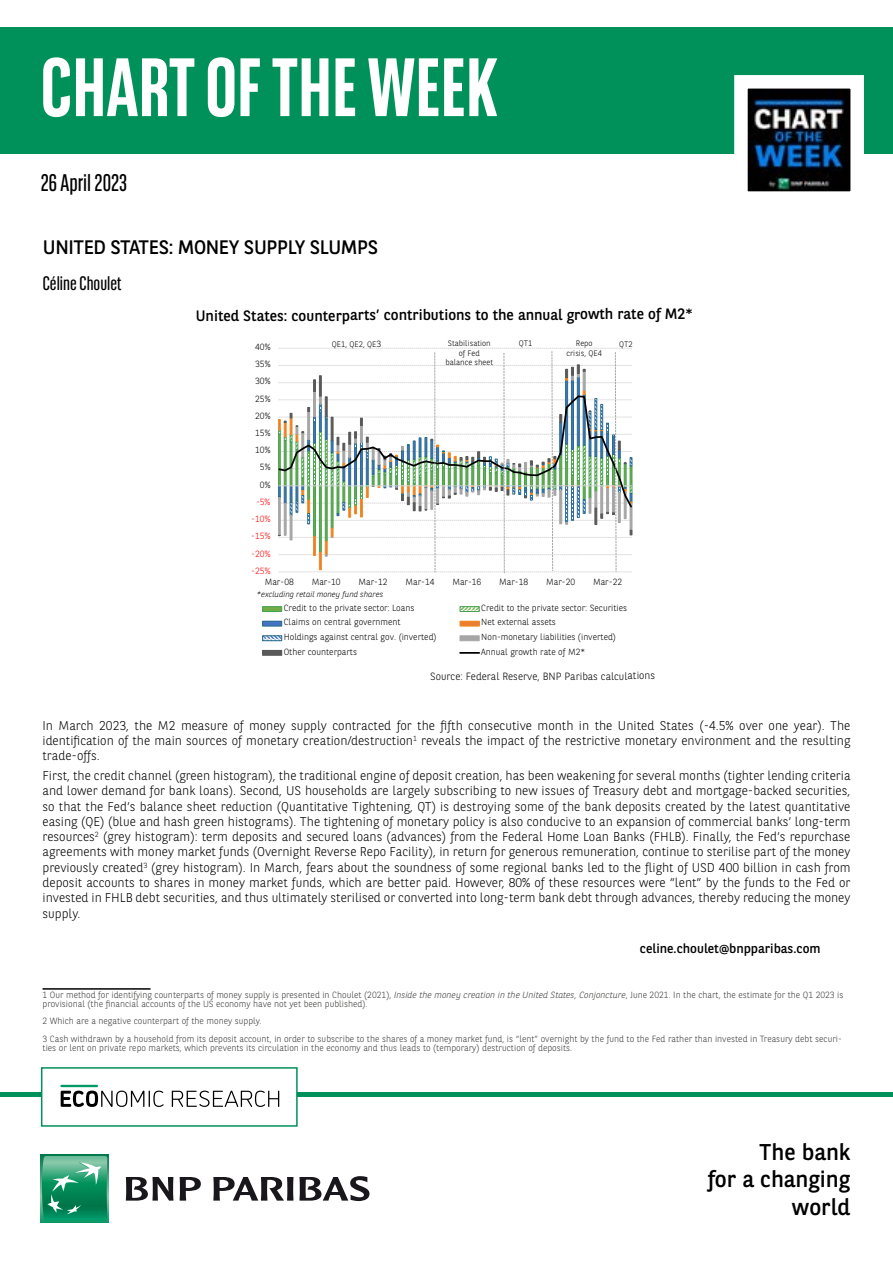
<style>
.page{position:relative;width:893px;height:1263px;background:#fff}
.page>*{position:absolute;margin:0;border:0;box-sizing:border-box;transform-origin:0 0}
.t1{font:700 82.5px "BNPP Sans Condensed";color:#fff}
.t2{font:24px "BNPP Sans Condensed";color:#000}
.t3{font:22.8px/27.3px "BNPP Sans";color:#000;text-align:right}
.t4{font:19.5px "BNPP Sans";letter-spacing:-.02em;color:#000}
.t5{font:19.5px "BNPP Sans Condensed";color:#000}
.t6{font:15px "BNPP Sans";letter-spacing:-.005em;color:#000}
.t7{font:13.05px "BNPP Sans";color:#000}
.t8{font:300 12.75px/15.3px "BNPP Sans";color:#000;text-align:justify}
.t9{font:300 10.5px "BNPP Sans";letter-spacing:-.005em;color:#000}
.t10{font:300 9px/9px "BNPP Sans";color:#3c3c3b}
.t11{font:300 9px "BNPP Sans";color:#000}
.t12{font:300 9px "BNPP Sans";letter-spacing:.005em;color:#f00}
.t13{font:300 7.95px/9.6px "BNPP Sans";letter-spacing:.005em;color:#000;text-align:center}
.t14{font:italic 300 7.95px "BNPP Sans";color:#000}
.s1{font-size:9px}
.s2{font-style:italic}
</style>
<div class="page">
<div style="left:1px;top:27px;width:892px;height:127px;background:#00915b"></div>
<hr style="left:0;top:1093px;width:893px;height:4px;background:#00915b">
<svg style="left:41px;top:1155px;width:68px;height:68px"></svg>
<svg style="left:42px;top:1156px;width:65px;height:64px;background:#35a178"></svg>
<svg style="left:126px;top:1177px;width:47px;height:23px"></svg>
<svg style="left:180px;top:1177px;width:21px;height:23px"></svg>
<svg style="left:213px;top:1176px;width:156px;height:25px"></svg>
<svg style="left:734px;top:75px;width:130px;height:117px;background:#606c78"></svg>
<div style="left:41px;top:1067px;width:257px;height:60px;background:#fff;border:2px solid #00915b"></div>
<svg style="left:172px;top:1090px;width:107px;height:17px"></svg>
<svg style="left:60px;top:1085px;width:104px;height:22px"></svg>
<svg style="left:262px;top:606px;width:20px;height:6px"></svg>
<svg style="left:459px;top:606px;width:21px;height:6px"></svg>
<div style="left:263px;top:621px;width:19px;height:5px;background:#4472c4"></div>
<div style="left:262px;top:621px;width:20px;height:6px;border:1px solid #296d8b"></div>
<div style="left:460px;top:621px;width:19px;height:5px;background:#ed7d31"></div>
<div style="left:459px;top:621px;width:21px;height:6px;border:1px solid #f08b21"></div>
<svg style="left:262px;top:635px;width:20px;height:6px"></svg>
<svg style="left:459px;top:635px;width:21px;height:6px"></svg>
<div style="left:263px;top:650px;width:19px;height:5px;background:#595959"></div>
<div style="left:262px;top:650px;width:20px;height:6px;border:1px solid #595959"></div>
<svg style="left:460px;top:652px;width:19px;height:2px"></svg>
<svg style="left:278px;top:348px;width:355px;height:225px"></svg>
<hr style="left:43px;top:988px;width:108px;height:2px;background:#000">
<h1 class="t1" style="left:41px;top:39px;width:459px">CHART OF THE WEEK</h1>
<h2 class="t2" style="left:41px;top:168px;width:88px">26 April 2023</h2>
<h3 class="t4" style="left:43px;top:234px;width:337px">UNITED STATES: MONEY SUPPLY SLUMPS</h3>
<h3 class="t5" style="left:43px;top:271px;width:80px">Céline Choulet</h3>
<p class="t6" style="left:196px;top:305px;width:499px">United States: counterparts’ contributions to the annual growth rate of M2*</p>
<p class="t11" style="left:255px;top:341px;width:17px">40%</p>
<p class="t11" style="left:255px;top:358px;width:17px">35%</p>
<p class="t11" style="left:255px;top:375px;width:17px">30%</p>
<p class="t11" style="left:255px;top:392px;width:17px">25%</p>
<p class="t11" style="left:255px;top:410px;width:17px">20%</p>
<p class="t11" style="left:255px;top:427px;width:17px">15%</p>
<p class="t11" style="left:255px;top:444px;width:17px">10%</p>
<p class="t11" style="left:260px;top:461px;width:12px">5%</p>
<p class="t11" style="left:260px;top:478px;width:12px">0%</p>
<p class="t12" style="left:256px;top:496px;width:16px">-5%</p>
<p class="t12" style="left:251px;top:513px;width:21px">-10%</p>
<p class="t12" style="left:251px;top:530px;width:21px">-15%</p>
<p class="t12" style="left:251px;top:547px;width:21px">-20%</p>
<p class="t12" style="left:251px;top:564px;width:21px">-25%</p>
<p class="t13" style="left:332px;top:339px;width:51px">QE1, QE2, QE<span class="s1">3</span></p>
<p class="t13" style="left:445px;top:338px;width:49px">Stabilisation of Fed balance sheet</p>
<p class="t13" style="left:519px;top:338px;width:15px">QT1</p>
<p class="t13" style="left:566px;top:338px;width:37px">Repo crisis, QE4</p>
<p class="t13" style="left:619px;top:339px;width:15px">QT2</p>
<p class="t11" style="left:265px;top:575px;width:31px">Mar-08</p>
<p class="t11" style="left:312px;top:575px;width:31px">Mar-10</p>
<p class="t11" style="left:359px;top:575px;width:31px">Mar-12</p>
<p class="t11" style="left:405px;top:575px;width:31px">Mar-14</p>
<p class="t11" style="left:452px;top:575px;width:31px">Mar-16</p>
<p class="t11" style="left:499px;top:575px;width:31px">Mar-18</p>
<p class="t11" style="left:546px;top:575px;width:31px">Mar-20</p>
<p class="t11" style="left:593px;top:575px;width:31px">Mar-22</p>
<p class="t11" style="left:284px;top:602px;width:132px">Credit to the private sector: Loans</p>
<p class="t11" style="left:481px;top:602px;width:147px">Credit to the private sector: Securities</p>
<p class="t11" style="left:284px;top:616px;width:118px">Claims on central government</p>
<p class="t11" style="left:481px;top:616px;width:76px">Net external assets</p>
<p class="t11" style="left:284px;top:631px;width:154px">Holdings against central gov. (inverted)</p>
<p class="t11" style="left:481px;top:631px;width:136px">Non-monetary liabilities (inverted)</p>
<p class="t11" style="left:284px;top:645px;width:75px">Other counterparts</p>
<p class="t11" style="left:481px;top:645px;width:105px">Annual growth rate of M2*</p>
<p class="t14" style="left:257px;top:589px;width:128px">*excluding retail money fund shares</p>
<p class="t9" style="left:430px;top:669px;width:226px">Source: Federal Reserve, BNP Paribas calculations</p>
<p class="t8" style="left:43px;top:717px;width:809px">In March 2023, the M2 measure of money supply contracted for the fifth consecutive month in the United States (-4.5% over one year). The identification of the main sources of monetary creation/destruction<sup>1</sup> reveals the impact of the restrictive monetary environment and the resulting trade-offs.</p>
<p class="t8" style="left:43px;top:767px;width:809px">First, the credit channel (green histogram), the traditional engine of deposit creation, has been weakening for several months (tighter lending criteria and lower demand for bank loans). Second, US households are largely subscribing to new issues of Treasury debt and mortgage-backed securities, so that the Fed’s balance sheet reduction (Quantitative Tightening, QT) is destroying some of the bank deposits created by the latest quantitative easing (QE) (blue and hash green histograms). The tightening of monetary policy is also conducive to an expansion of commercial banks’ long-term resources<sup>2</sup> (grey histogram): term deposits and secured loans (advances) from the Federal Home Loan Banks (FHLB). Finally, the Fed’s repurchase agreements with money market funds (Overnight Reverse Repo Facility), in return for generous remuneration, continue to sterilise part of the money previously created<sup>3</sup> (grey histogram). In March, fears about the soundness of some regional banks led to the flight of USD 400 billion in cash from deposit accounts to shares in money market funds, which are better paid. However, 80% of these resources were “lent” by the funds to the Fed or invested in FHLB debt securities, and thus ultimately sterilised or converted into long-term bank debt through advances, thereby reducing the money supply.</p>
<p class="t7" style="left:640px;top:939px;width:182px">celine.choulet@bnpparibas.com</p>
<p class="t10" style="left:43px;top:990px;width:802px">1 Our method for identifying counterparts of money supply is presented in Choulet (2021), <span class="s2">Inside the money creation in the United States, Conjoncture</span>, June 2021. In the chart, the estimate for the Q1 2023 is provisional (the financial accounts of the US economy have not yet been published).</p>
<p class="t10" style="left:43px;top:1012px;width:801px;line-height:18px">2 Which are a negative counterpart of the money supply.<br>3 Cash withdrawn by a household from its deposit account, in order to subscribe to the shares of a money market fund, is “lent” overnight by the fund to the Fed rather than invested in Treasury debt securi-</p>
<p class="t10" style="left:43px;top:1043px;width:531px">ties or lent on private repo markets, which prevents its circulation in the economy and thus leads to (temporary) destruction of deposits.</p>
<h3 class="t3" style="left:708px;top:1137px;width:144px">The bank<br>for a changing world</h3>
</div>
